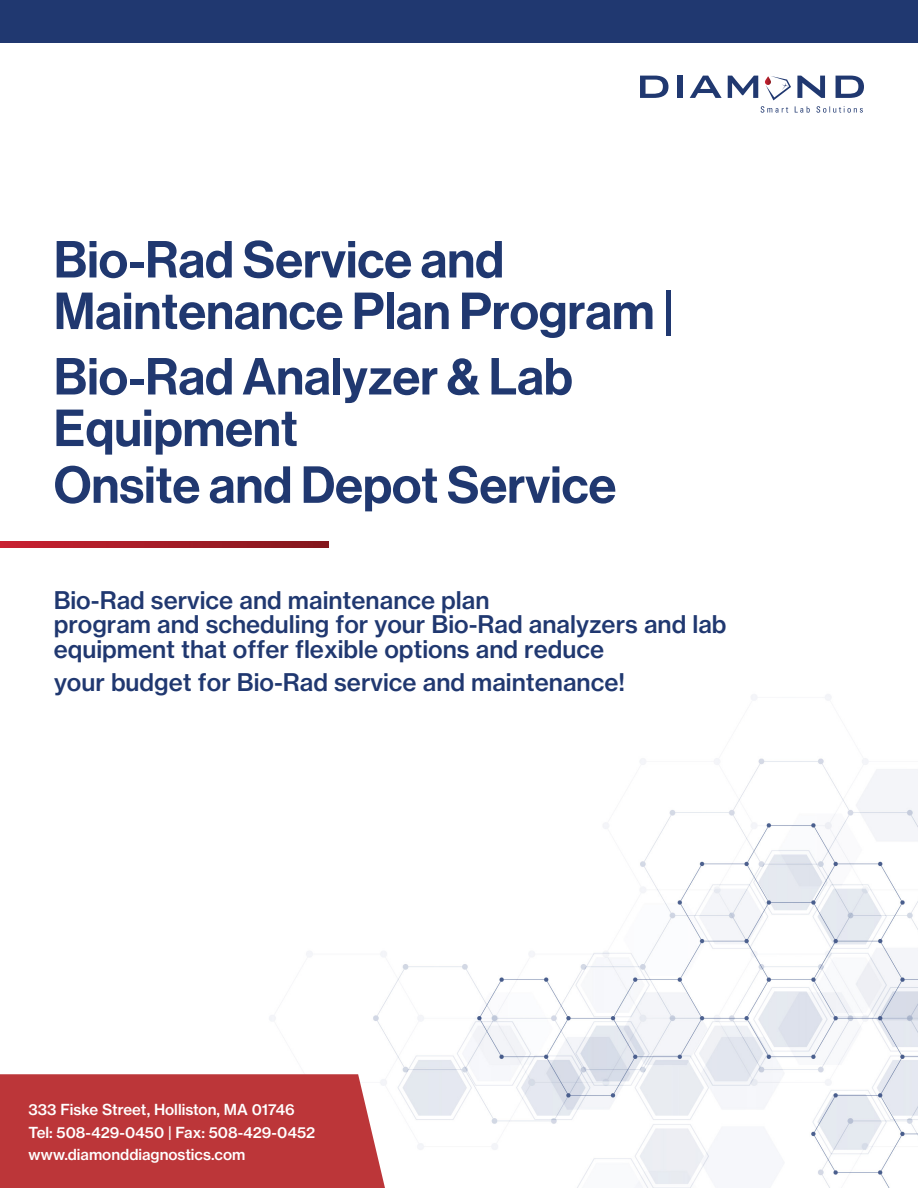
<style>
.page{position:relative;width:918px;height:1188px;background:#fff}
.page>*{position:absolute;margin:0;border:0;box-sizing:border-box;transform-origin:0 0}
.Cover_Subhead{font:51px/51.6px "N Haas Grotesk DS Pro 65 Md";color:#203870}
.Cover_Subhead-2{font:24px/24.8px "N Haas Grotesk TX Pro 65 Md";color:#203870}
.Cover_Footer{font:15px "N Haas Grotesk TX Pro 65 Md";color:#fff}
</style>
<div class="page">
<img style="left:269px;top:694px;width:649px;height:494px">
<div style="left:0;top:1074px;width:385px;height:114px;background:#bc3639"></div>
<svg style="left:640px;top:76px;width:28px;height:22px"></svg>
<div style="left:677px;top:76px;width:6px;height:22px;background:#203870"></div>
<svg style="left:690px;top:76px;width:32px;height:22px"></svg>
<svg style="left:728px;top:76px;width:30px;height:22px"></svg>
<svg style="left:797px;top:76px;width:28px;height:22px"></svg>
<svg style="left:836px;top:76px;width:28px;height:22px"></svg>
<svg style="left:765px;top:76px;width:26px;height:24px"></svg>
<svg style="left:761px;top:106px;width:102px;height:7px"></svg>
<div style="left:0;top:0;width:918px;height:43px;background:#203870"></div>
<svg style="left:0;top:541px;width:329px;height:7px;background:#a51c27"></svg>
<p class="Cover_Subhead" style="left:54px;top:234px;width:621px">Bio-Rad Service and<br>Maintenance Plan Program |</p>
<p class="Cover_Subhead" style="left:54px;top:351px;width:521px">Bio-Rad Analyzer &amp; Lab<br>Equipment</p>
<p class="Cover_Subhead" style="left:54px;top:460px;width:564px">Onsite and Depot Service</p>
<p class="Cover_Subhead-2" style="left:54px;top:588px;width:674px">Bio-Rad service and maintenance plan<br>program and scheduling for your Bio-Rad analyzers and lab equipment that offer flexible options and reduce</p>
<p class="Cover_Subhead-2" style="left:54px;top:670px;width:573px">your budget for Bio-Rad service and maintenance!</p>
<p class="Cover_Footer" style="left:28px;top:1101px;width:268px">333 Fiske Street, Holliston, MA 01746</p>
<p class="Cover_Footer" style="left:28px;top:1123px;width:288px">Tel: 508-429-0450 | Fax: 508-429-0452</p>
<p class="Cover_Footer" style="left:28px;top:1146px;width:218px">www.diamonddiagnostics.com</p>
</div>
